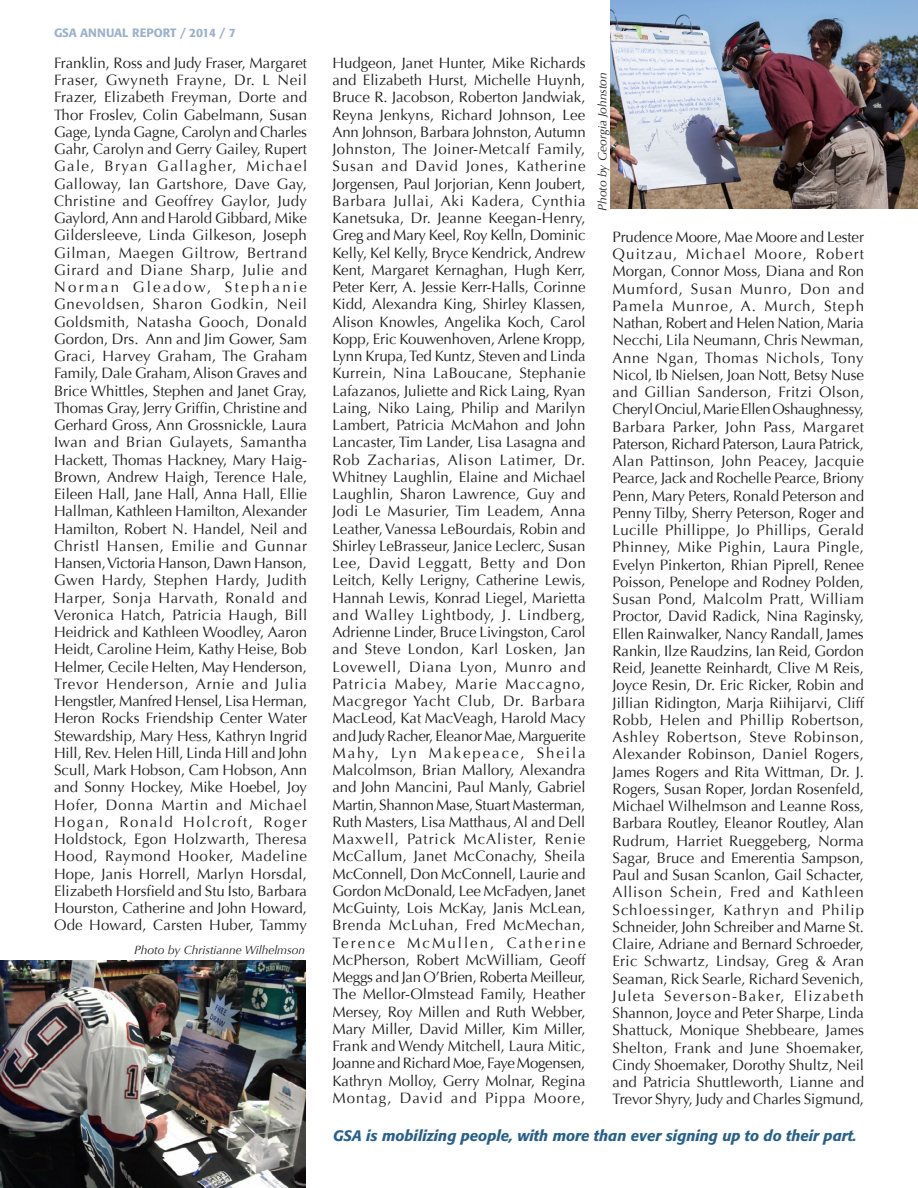
<style>
.page{position:relative;width:918px;height:1188px;background:#fff}
.page>*{position:absolute;margin:0;border:0;box-sizing:border-box;transform-origin:0 0}
.t1{font:15px/17.2px "Optima";color:#231f20;text-align:justify}
.t2{font:italic 500 15px "Formata";color:#26608b}
.t3{font:italic 12px "Optima";color:#231f20}
.t4{font:500 12px "Formata";color:#9bb1cc}
</style>
<div class="page">
<img style="left:0;top:960px;width:306px;height:228px">
<img style="left:610px;top:0;width:308px;height:209px">
<p class="t4" style="left:54px;top:25px;width:183px">GSA ANNUAL REPORT / 2014 / 7</p>
<p class="t1" style="left:54px;top:54px;width:255px">Franklin, Ross and Judy Fraser, Margaret Fraser, Gwyneth Frayne, Dr. L Neil Frazer, Elizabeth Freyman, Dorte and Thor Froslev, Colin Gabelmann, Susan Gage, Lynda Gagne, Carolyn and Charles Gahr, Carolyn and Gerry Gailey, Rupert Gale, Bryan Gallagher, Michael Galloway, Ian Gartshore, Dave Gay, Christine and Geoffrey Gaylor, Judy Gaylord, Ann and Harold Gibbard, Mike Gildersleeve, Linda Gilkeson, Joseph Gilman, Maegen Giltrow, Bertrand Girard and Diane Sharp, Julie and Norman Gleadow, Stephanie Gnevoldsen, Sharon Godkin, Neil Goldsmith, Natasha Gooch, Donald Gordon, Drs. Ann and Jim Gower, Sam Graci, Harvey Graham, The Graham Family, Dale Graham, Alison Graves and Brice Whittles, Stephen and Janet Gray, Thomas Gray, Jerry Griffin, Christine and Gerhard Gross, Ann Grossnickle, Laura Iwan and Brian Gulayets, Samantha Hackett, Thomas Hackney, Mary Haig-Brown, Andrew Haigh, Terence Hale, Eileen Hall, Jane Hall, Anna Hall, Ellie Hallman, Kathleen Hamilton, Alexander Hamilton, Robert N. Handel, Neil and Christl Hansen, Emilie and Gunnar Hansen, Victoria Hanson, Dawn Hanson, Gwen Hardy, Stephen Hardy, Judith Harper, Sonja Harvath, Ronald and Veronica Hatch, Patricia Haugh, Bill Heidrick and Kathleen Woodley, Aaron Heidt, Caroline Heim, Kathy Heise, Bob Helmer, Cecile Helten, May Henderson, Trevor Henderson, Arnie and Julia Hengstler, Manfred Hensel, Lisa Herman, Heron Rocks Friendship Center Water Stewardship, Mary Hess, Kathryn Ingrid Hill, Rev. Helen Hill, Linda Hill and John Scull, Mark Hobson, Cam Hobson, Ann and Sonny Hockey, Mike Hoebel, Joy Hofer, Donna Martin and Michael Hogan, Ronald Holcroft, Roger Holdstock, Egon Holzwarth, Theresa Hood, Raymond Hooker, Madeline Hope, Janis Horrell, Marlyn Horsdal, Elizabeth Horsfield and Stu Isto, Barbara Hourston, Catherine and John Howard, Ode Howard, Carsten Huber, Tammy</p>
<p class="t1" style="left:332px;top:54px;width:255px">Hudgeon, Janet Hunter, Mike Richards and Elizabeth Hurst, Michelle Huynh, Bruce R. Jacobson, Roberton Jandwiak, Reyna Jenkyns, Richard Johnson, Lee Ann Johnson, Barbara Johnston, Autumn Johnston, The Joiner-Metcalf Family, Susan and David Jones, Katherine Jorgensen, Paul Jorjorian, Kenn Joubert, Barbara Jullai, Aki Kadera, Cynthia Kanetsuka, Dr. Jeanne Keegan-Henry, Greg and Mary Keel, Roy Kelln, Dominic Kelly, Kel Kelly, Bryce Kendrick, Andrew Kent, Margaret Kernaghan, Hugh Kerr, Peter Kerr, A. Jessie Kerr-Halls, Corinne Kidd, Alexandra King, Shirley Klassen, Alison Knowles, Angelika Koch, Carol Kopp, Eric Kouwenhoven, Arlene Kropp, Lynn Krupa, Ted Kuntz, Steven and Linda Kurrein, Nina LaBoucane, Stephanie Lafazanos, Juliette and Rick Laing, Ryan Laing, Niko Laing, Philip and Marilyn Lambert, Patricia McMahon and John Lancaster, Tim Lander, Lisa Lasagna and Rob Zacharias, Alison Latimer, Dr.<br>Whitney Laughlin, Elaine and Michael Laughlin, Sharon Lawrence, Guy and Jodi Le Masurier, Tim Leadem, Anna Leather, Vanessa LeBourdais, Robin and Shirley LeBrasseur, Janice Leclerc, Susan Lee, David Leggatt, Betty and Don Leitch, Kelly Lerigny, Catherine Lewis, Hannah Lewis, Konrad Liegel, Marietta and Walley Lightbody, J. Lindberg, Adrienne Linder, Bruce Livingston, Carol and Steve London, Karl Losken, Jan Lovewell, Diana Lyon, Munro and Patricia Mabey, Marie Maccagno, Macgregor Yacht Club, Dr. Barbara MacLeod, Kat MacVeagh, Harold Macy and Judy Racher, Eleanor Mae, Marguerite Mahy, Lyn Makepeace, Sheila Malcolmson, Brian Mallory, Alexandra and John Mancini, Paul Manly, Gabriel Martin, Shannon Mase, Stuart Masterman, Ruth Masters, Lisa Matthaus, Al and Dell Maxwell, Patrick McAlister, Renie McCallum, Janet McConachy, Sheila McConnell, Don McConnell, Laurie and Gordon McDonald, Lee McFadyen, Janet McGuinty, Lois McKay, Janis McLean, Brenda McLuhan, Fred McMechan, Terence McMullen, Catherine McPherson, Robert McWilliam, Geoff Meggs and Jan O’Brien, Roberta Meilleur, The Mellor-Olmstead Family, Heather Mersey, Roy Millen and Ruth Webber, Mary Miller, David Miller, Kim Miller, Frank and Wendy Mitchell, Laura Mitic, Joanne and Richard Moe, Faye Mogensen, Kathryn Molloy, Gerry Molnar, Regina Montag, David and Pippa Moore,</p>
<p class="t3" style="left:134px;top:943px;width:172px">Photo by Christianne Wilhelmson</p>
<p class="t3" style="left:595px;top:211px;width:140px;rotate:-90deg">Photo by Georgia Johnston</p>
<p class="t1" style="left:613px;top:228px;width:253px">Prudence Moore, Mae Moore and Lester Quitzau, Michael Moore, Robert Morgan, Connor Moss, Diana and Ron Mumford, Susan Munro, Don and Pamela Munroe, A. Murch, Steph Nathan, Robert and Helen Nation, Maria Necchi, Lila Neumann, Chris Newman, Anne Ngan, Thomas Nichols, Tony Nicol, Ib Nielsen, Joan Nott, Betsy Nuse and Gillian Sanderson, Fritzi Olson, Cheryl Onciul, Marie Ellen Oshaughnessy, Barbara Parker, John Pass, Margaret Paterson, Richard Paterson, Laura Patrick, Alan Pattinson, John Peacey, Jacquie Pearce, Jack and Rochelle Pearce, Briony Penn, Mary Peters, Ronald Peterson and Penny Tilby, Sherry Peterson, Roger and Lucille Phillippe, Jo Phillips, Gerald Phinney, Mike Pighin, Laura Pingle, Evelyn Pinkerton, Rhian Piprell, Renee Poisson, Penelope and Rodney Polden, Susan Pond, Malcolm Pratt, William Proctor, David Radick, Nina Raginsky, Ellen Rainwalker, Nancy Randall, James Rankin, Ilze Raudzins, Ian Reid, Gordon Reid, Jeanette Reinhardt, Clive M Reis, Joyce Resin, Dr. Eric Ricker, Robin and Jillian Ridington, Marja Riihijarvi, Cliff Robb, Helen and Phillip Robertson, Ashley Robertson, Steve Robinson, Alexander Robinson, Daniel Rogers, James Rogers and Rita Wittman, Dr. J.<br>Rogers, Susan Roper, Jordan Rosenfeld, Michael Wilhelmson and Leanne Ross, Barbara Routley, Eleanor Routley, Alan Rudrum, Harriet Rueggeberg, Norma Sagar, Bruce and Emerentia Sampson, Paul and Susan Scanlon, Gail Schacter, Allison Schein, Fred and Kathleen Schloessinger, Kathryn and Philip Schneider, John Schreiber and Marne St.<br>Claire, Adriane and Bernard Schroeder, Eric Schwartz, Lindsay, Greg &amp; Aran Seaman, Rick Searle, Richard Sevenich, Juleta Severson-Baker, Elizabeth Shannon, Joyce and Peter Sharpe, Linda Shattuck, Monique Shebbeare, James Shelton, Frank and June Shoemaker, Cindy Shoemaker, Dorothy Shultz, Neil and Patricia Shuttleworth, Lianne and Trevor Shyry, Judy and Charles Sigmund,</p>
<p class="t2" style="left:333px;top:1127px;width:525px">GSA is mobilizing people, with more than ever signing up to do their part.</p>
</div>
